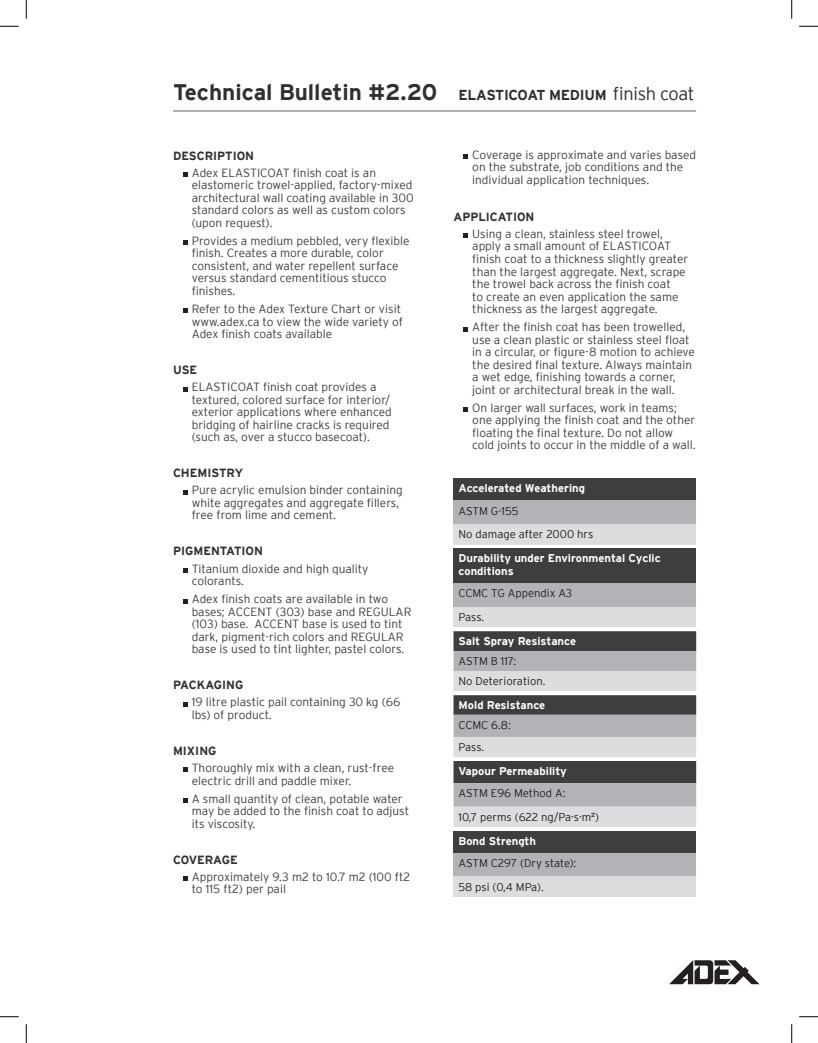
<style>
.page{position:relative;width:818px;height:1043px;background:#fff}
.page>*{position:absolute;margin:0;border:0;box-sizing:border-box;transform-origin:0 0}
.t1{font:700 22.5px "Interstate";color:#312f30}
.t2{font:300 11.88px/12.5px "Interstate";color:#3e3e3f}
.t3{font:700 11.88px "Interstate";color:#312f30}
.t4{font:300 11.25px/23.6px "Interstate";color:#231f20}
.t5{font:700 11.25px/12.5px "Interstate";color:#fff}
.s1{font-size:14.38px}
.s2{font-weight:300;font-size:18.25px}
.s3{font-family:"Arial";font-weight:400}
.s4{font-weight:700;color:#fff}
</style>
<div class="page">
<hr style="left:173px;top:111px;width:523px;height:1px;background:#636366">
<svg style="left:183px;top:172px;width:4px;height:5px"></svg>
<svg style="left:183px;top:240px;width:4px;height:5px"></svg>
<svg style="left:183px;top:309px;width:4px;height:4px"></svg>
<svg style="left:183px;top:387px;width:4px;height:4px"></svg>
<svg style="left:183px;top:490px;width:4px;height:4px"></svg>
<svg style="left:183px;top:568px;width:4px;height:4px"></svg>
<svg style="left:183px;top:599px;width:4px;height:4px"></svg>
<svg style="left:183px;top:702px;width:4px;height:4px"></svg>
<svg style="left:183px;top:767px;width:4px;height:5px"></svg>
<svg style="left:183px;top:798px;width:4px;height:4px"></svg>
<svg style="left:183px;top:876px;width:4px;height:4px"></svg>
<svg style="left:463px;top:154px;width:5px;height:4px"></svg>
<svg style="left:463px;top:234px;width:5px;height:4px"></svg>
<svg style="left:463px;top:327px;width:5px;height:4px"></svg>
<svg style="left:463px;top:407px;width:5px;height:5px"></svg>
<div style="left:453px;top:478px;width:243px;height:22px;background:#3e3e3f"></div>
<div style="left:453px;top:500px;width:243px;height:24px;background:#b2b3b7"></div>
<div style="left:453px;top:524px;width:243px;height:20px;background:#dcdddf"></div>
<svg style="left:453px;top:544px;width:243px;height:1px"></svg>
<div style="left:453px;top:548px;width:243px;height:35px;background:#3e3e3f"></div>
<div style="left:453px;top:583px;width:243px;height:24px;background:#b2b3b7"></div>
<div style="left:453px;top:607px;width:243px;height:20px;background:#dcdddf"></div>
<div style="left:453px;top:631px;width:243px;height:20px;background:#3e3e3f"></div>
<div style="left:453px;top:651px;width:243px;height:20px;background:#b2b3b7"></div>
<svg style="left:453px;top:671px;width:243px;height:156px;background:#a9a9ac"></svg>
<div style="left:453px;top:831px;width:243px;height:22px;background:#3e3e3f"></div>
<div style="left:453px;top:853px;width:243px;height:23px;background:#b2b3b7"></div>
<div style="left:453px;top:876px;width:243px;height:21px;background:#dcdddf"></div>
<svg style="left:669px;top:960px;width:90px;height:24px"></svg>
<svg style="left:0;top:25px;width:19px;height:2px"></svg>
<svg style="left:799px;top:25px;width:19px;height:2px"></svg>
<svg style="left:0;top:1016px;width:19px;height:1px"></svg>
<svg style="left:799px;top:1016px;width:19px;height:1px"></svg>
<svg style="left:25px;top:0;width:2px;height:19px"></svg>
<svg style="left:25px;top:1024px;width:2px;height:18px"></svg>
<svg style="left:791px;top:0;width:1px;height:19px"></svg>
<svg style="left:791px;top:1024px;width:1px;height:18px"></svg>
<h1 class="t1" style="left:173px;top:79px;width:523px">Technical Bulletin #2.20 <span class="s1">ELASTICOAT MEDIUM</span> <span class="s2">finish coat</span></h1>
<p class="t3" style="left:173px;top:149px;width:17px">Desc</p>
<p class="t3" style="left:205px;top:149px;width:51px">ription</p>
<p class="t2" style="left:192px;top:166px;width:223px">Adex ELASTICOAT finish coat is an elastomeric trowel-applied, factory-mixed architectural wall coating available in 300 standard colors as well as custom colors (upon request).</p>
<p class="t2" style="left:192px;top:234px;width:219px">Provides a medium pebbled, very flexible finish. Creates a more durable, color consistent, and water repellent surface versus standard cementitious stucco finishes.</p>
<p class="t2" style="left:192px;top:302px;width:213px">Refer to the Adex Texture Chart or visit www.adex.ca to view the wide variety of<br>Adex finish coats available</p>
<p class="t3" style="left:173px;top:363px;width:17px">Use</p>
<p class="t2" style="left:192px;top:380px;width:201px">ELASTICOAT finish coat provides a textured, colored surface for interior/ exterior applications where enhanced bridging of hairline cracks is required (such as, over a stucco basecoat).</p>
<p class="t3" style="left:173px;top:466px;width:25px">Chemist</p>
<p class="t3" style="left:226px;top:466px;width:18px">ry</p>
<p class="t2" style="left:192px;top:484px;width:212px">Pure acrylic emulsion binder containing white aggregates and aggregate fillers, free from lime and cement.</p>
<p class="t3" style="left:173px;top:544px;width:55px">Pigmentatio</p>
<p class="t3" style="left:254px;top:544px;width:10px">n</p>
<p class="t2" style="left:192px;top:562px;width:178px">Titanium dioxide and high quality colorants.</p>
<p class="t2" style="left:192px;top:592px;width:221px">Adex finish coats are available in two bases; ACCENT (303) base and REGULAR (103) base. ACCENT base is used to tint dark, pigment-rich colors and REGULAR base is used to tint lighter, pastel colors.</p>
<p class="t3" style="left:173px;top:678px;width:9px">Pac</p>
<p class="t3" style="left:197px;top:678px;width:48px">kagi ng</p>
<p class="t2" style="left:192px;top:695px;width:210px">19 litre plastic pail containing 30 kg (66 lbs) of product.</p>
<p class="t3" style="left:173px;top:744px;width:45px">Mixi ng</p>
<p class="t2" style="left:192px;top:761px;width:204px">Thoroughly mix with a clean, rust-free electric drill and paddle mixer.</p>
<p class="t2" style="left:192px;top:792px;width:219px">A small quantity of clean, potable water may be added to the finish coat to adjust its viscosity.</p>
<p class="t3" style="left:173px;top:852px;width:64px">Coverage</p>
<p class="t2" style="left:192px;top:870px;width:220px">Approximately 9.3 m2 to 10.7 m2 (100 ft2 to 115 ft2) per pail</p>
<p class="t2" style="left:472px;top:148px;width:225px">Coverage is approximate and varies based on the substrate, job conditions and the individual application techniques.</p>
<p class="t3" style="left:453px;top:210px;width:33px">Applicatio</p>
<p class="t3" style="left:525px;top:210px;width:10px">n</p>
<p class="t2" style="left:472px;top:227px;width:217px">Using a clean, stainless steel trowel, apply a small amount of ELASTICOAT finish coat to a thickness slightly greater than the largest aggregate. Next, scrape the trowel back across the finish coat<br>to create an even application the same thickness as the largest aggregate.</p>
<p class="t2" style="left:472px;top:320px;width:224px">After the finish coat has been trowelled, use a clean plastic or stainless steel float in a circular, or figure-8 motion to achieve the desired final texture. Always maintain a wet edge, finishing towards a corner, joint or architectural break in the wall.</p>
<p class="t2" style="left:472px;top:401px;width:225px">On larger wall surfaces, work in teams; one applying the finish coat and the other floating the final texture. Do not allow cold joints to occur in the middle of a wall.</p>
<p class="t5" style="left:458px;top:482px;width:128px">Accelerated Weathering</p>
<p class="t4" style="left:458px;top:498px;width:136px">ASTM G-155<br>No damage after 2000 hrs</p>
<p class="t5" style="left:458px;top:552px;width:204px">Durability under Environmental Cyclic conditions</p>
<p class="t4" style="left:458px;top:581px;width:115px">CCMC TG Appendix A3<br>Pass.</p>
<p class="t5" style="left:458px;top:635px;width:119px">Salt Spray Resistance</p>
<p class="t4" style="left:458px;top:651px;width:88px;line-height:20.2px">ASTM B 117:<br>No Deterioration.</p>
<p class="t5" style="left:458px;top:699px;width:88px">Mold Resistance</p>
<p class="t4" style="left:458px;top:713px;width:54px;line-height:22.4px">CCMC 6.8:<br>Pass.</p>
<p class="t5" style="left:458px;top:764px;width:110px">Vapour Permeability</p>
<p class="t4" style="left:458px;top:781px;width:142px">ASTM E96 Method A:<br>10,7 perms (622 ng/Pa·s·m<span class="s3">²</span>)<br><span class="s4">Bond Strength</span></p>
<p class="t4" style="left:458px;top:851px;width:119px">ASTM C297 (Dry state):<br>58 psi (0,4 MPa).</p>
</div>
